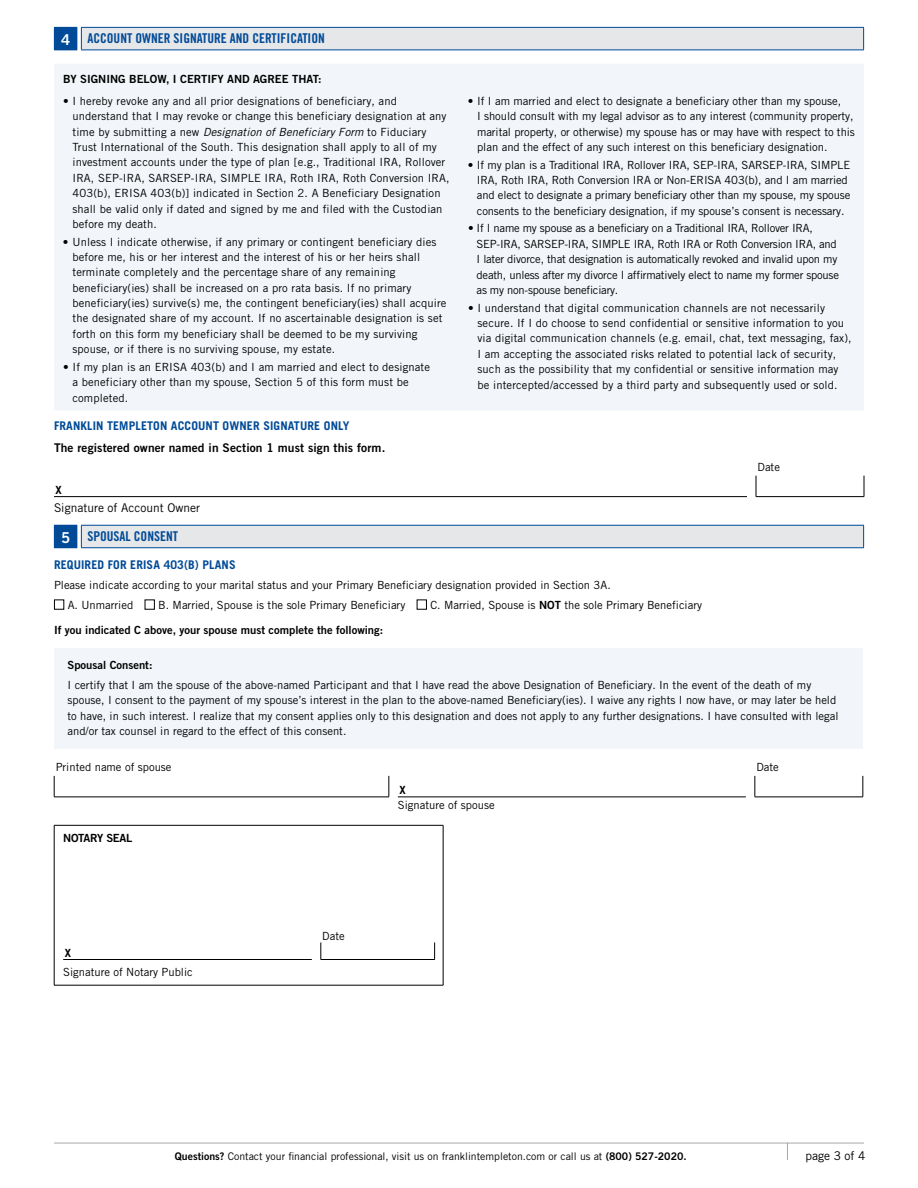
<style>
.page{position:relative;width:918px;height:1188px;background:#fff}
.page>*{position:absolute;margin:0;border:0;box-sizing:border-box;transform-origin:0 0}
.t1{font:13.5px "Trade Gothic LT Pro Bd Cn 20";color:#004a98}
.t2{font:700 12px "Trade Gothic LT Pro";letter-spacing:.01em;color:#004a98}
.t3{font:12px "Trade Gothic LT Pro Bd 2";letter-spacing:.01em;color:#000}
.t4{font:12px "Trade Gothic LT Pro";color:#000}
.t5{font:11.25px/15.5px "Trade Gothic LT Pro";color:#000}
.t6{font:11.25px/15.5px "Trade Gothic LT Pro";letter-spacing:-.02em;color:#000}
.t7{font:11.25px "Trade Gothic LT Pro Bd 2";color:#000}
.t8{font:11.25px "Trade Gothic LT Pro Bd 2";letter-spacing:-.025em;color:#000}
.t9{font:10.5px "Trade Gothic LT Pro";color:#000}
.s1{font-family:"Trade Gothic LT Pro Bd 2";font-size:15px;color:#fff}
.s2{font-style:italic}
.s3{font-family:"Trade Gothic LT Pro Bd 2"}
</style>
<div class="page">
<hr style="left:54px;top:1143px;width:810px;height:1px;background:#a7a9ac">
<svg style="left:787px;top:1144px;width:1px;height:16px"></svg>
<div style="left:81px;top:27px;width:783px;height:23px;background:#e6e7e8"></div>
<svg style="left:54px;top:27px;width:28px;height:24px"></svg>
<hr style="left:81px;top:27px;width:783px;height:1px;background:#004a98">
<svg style="left:863px;top:28px;width:1px;height:22px"></svg>
<hr style="left:81px;top:50px;width:783px;height:1px;background:#004a98">
<div style="left:54px;top:64px;width:810px;height:346px;background:#f2f6fa"></div>
<hr style="left:54px;top:496px;width:693px;height:1px;background:#000">
<svg style="left:756px;top:476px;width:1px;height:20px"></svg>
<svg style="left:864px;top:476px;width:1px;height:20px"></svg>
<hr style="left:756px;top:496px;width:108px;height:1px;background:#000">
<div style="left:81px;top:525px;width:783px;height:23px;background:#e6e7e8"></div>
<svg style="left:54px;top:525px;width:28px;height:23px"></svg>
<hr style="left:81px;top:525px;width:783px;height:1px;background:#004a98">
<svg style="left:863px;top:526px;width:1px;height:21px"></svg>
<hr style="left:81px;top:547px;width:783px;height:1px;background:#004a98">
<div style="left:54px;top:648px;width:808px;height:101px;background:#f2f6fa"></div>
<hr style="left:398px;top:797px;width:348px;height:1px;background:#000">
<svg style="left:54px;top:776px;width:1px;height:21px"></svg>
<svg style="left:389px;top:776px;width:1px;height:21px"></svg>
<hr style="left:54px;top:797px;width:335px;height:1px;background:#000">
<svg style="left:755px;top:776px;width:1px;height:21px"></svg>
<svg style="left:863px;top:776px;width:1px;height:21px"></svg>
<hr style="left:755px;top:797px;width:108px;height:1px;background:#000">
<hr style="left:54px;top:825px;width:389px;height:1px;background:#000">
<hr style="left:54px;top:826px;width:1px;height:159px;background:#000">
<hr style="left:443px;top:826px;width:1px;height:159px;background:#000">
<hr style="left:54px;top:985px;width:389px;height:1px;background:#000">
<hr style="left:63px;top:959px;width:249px;height:1px;background:#000">
<svg style="left:321px;top:942px;width:1px;height:17px"></svg>
<svg style="left:434px;top:942px;width:1px;height:17px"></svg>
<hr style="left:321px;top:959px;width:114px;height:1px;background:#000">
<p class="t1" style="left:61px;top:30px;width:265px"><span class="s1">4</span> ACCOUNT OWNER SIGNATURE AND CERTIFICATION</p>
<p class="t7" style="left:63px;top:72px;width:260px">BY SIGNING BELOW, I CERTIFY AND AGREE THAT:</p>
<p class="t5" style="left:73px;top:93px;width:379px;text-indent:-10px">• I hereby revoke any and all prior designations of beneficiary, and understand that I may revoke or change this beneficiary designation at any time by submitting a new <span class="s2">Designation of Beneficiary Form</span> to Fiduciary Trust International of the South. This designation shall apply to all of my investment accounts under the type of plan [e.g., Traditional IRA, Rollover IRA, SEP-IRA, SARSEP-IRA, SIMPLE IRA, Roth IRA, Roth Conversion IRA, 403(b), ERISA 403(b)] indicated in Section 2. A Beneficiary Designation shall be valid only if dated and signed by me and filed with the Custodian before my death.</p>
<p class="t5" style="left:73px;top:234px;width:376px;text-indent:-10px">• Unless I indicate otherwise, if any primary or contingent beneficiary dies before me, his or her interest and the interest of his or her heirs shall terminate completely and the percentage share of any remaining beneficiary(ies) shall be increased on a pro rata basis. If no primary beneficiary(ies) survive(s) me, the contingent beneficiary(ies) shall acquire the designated share of my account. If no ascertainable designation is set forth on this form my beneficiary shall be deemed to be my surviving spouse, or if there is no surviving spouse, my estate.</p>
<p class="t5" style="left:73px;top:359px;width:359px;text-indent:-10px">• If my plan is an ERISA 403(b) and I am married and elect to designate a beneficiary other than my spouse, Section 5 of this form must be completed.</p>
<p class="t2" style="left:54px;top:418px;width:297px">FRANKLIN TEMPLETON ACCOUNT OWNER SIGNATURE ONLY</p>
<p class="t3" style="left:54px;top:441px;width:333px">The registered owner named in Section 1 must sign this form.</p>
<p class="t5" style="left:477px;top:93px;width:379px;text-indent:-9px">• If I am married and elect to designate a beneficiary other than my spouse,<br>I should consult with my legal advisor as to any interest (community property, marital property, or otherwise) my spouse has or may have with respect to this plan and the effect of any such interest on this beneficiary designation.</p>
<p class="t5" style="left:477px;top:157px;width:375px;text-indent:-9px">• If my plan is a Traditional IRA, Rollover IRA, SEP-IRA, SARSEP-IRA, SIMPLE IRA, Roth IRA, Roth Conversion IRA or Non-ERISA 403(b), and I am married and elect to designate a primary beneficiary other than my spouse, my spouse consents to the beneficiary designation, if my spouse’s consent is necessary.</p>
<p class="t6" style="left:477px;top:221px;width:364px;text-indent:-9px">• If I name my spouse as a beneficiary on a Traditional IRA, Rollover IRA, SEP-IRA, SARSEP-IRA, SIMPLE IRA, Roth IRA or Roth Conversion IRA, and I later divorce, that designation is automatically revoked and invalid upon my death, unless after my divorce I affirmatively elect to name my former spouse as my non-spouse beneficiary.</p>
<p class="t5" style="left:478px;top:300px;width:376px;text-indent:-10px">• I understand that digital communication channels are not necessarily secure. If I do choose to send confidential or sensitive information to you via digital communication channels (e.g. email, chat, text messaging, fax), I am accepting the associated risks related to potential lack of security, such as the possibility that my confidential or sensitive information may be intercepted/accessed by a third party and subsequently used or sold.</p>
<p class="t5" style="left:758px;top:459px;width:24px">Date</p>
<p class="t7" style="left:56px;top:483px;width:8px">X</p>
<p class="t4" style="left:54px;top:500px;width:148px">Signature of Account Owner</p>
<p class="t1" style="left:61px;top:528px;width:119px"><span class="s1">5</span> SPOUSAL CONSENT</p>
<p class="t2" style="left:54px;top:558px;width:183px">REQUIRED FOR ERISA 403(B) PLANS</p>
<p class="t5" style="left:54px;top:577px;width:558px">Please indicate according to your marital status and your Primary Beneficiary designation provided in Section 3A.</p>
<p class="t5" style="left:54px;top:597px;width:650px">■ A. Unmarried ■ B. Married, Spouse is the sole Primary Beneficiary ■ C. Married, Spouse is <span class="s3">NOT</span> the sole Primary Beneficiary</p>
<p class="t7" style="left:54px;top:623px;width:331px">If you indicated C above, your spouse must complete the following:</p>
<p class="t7" style="left:68px;top:658px;width:86px">Spousal Consent:</p>
<p class="t5" style="left:68px;top:677px;width:773px">I certify that I am the spouse of the above-named Participant and that I have read the above Designation of Beneficiary. In the event of the death of my spouse, I consent to the payment of my spouse’s interest in the plan to the above-named Beneficiary(ies). I waive any rights I now have, or may later be held to have, in such interest. I realize that my consent applies only to this designation and does not apply to any further designations. I have consulted with legal and/or tax counsel in regard to the effect of this consent.</p>
<p class="t5" style="left:56px;top:760px;width:117px">Printed name of spouse</p>
<p class="t5" style="left:756px;top:760px;width:24px">Date</p>
<p class="t7" style="left:399px;top:783px;width:8px">X</p>
<p class="t5" style="left:398px;top:797px;width:98px">Signature of spouse</p>
<p class="t8" style="left:63px;top:831px;width:71px">NOTARY SEAL</p>
<p class="t7" style="left:65px;top:946px;width:8px">X</p>
<p class="t5" style="left:63px;top:964px;width:131px">Signature of Notary Public</p>
<p class="t5" style="left:322px;top:928px;width:24px">Date</p>
<p class="t9" style="left:175px;top:1150px;width:513px"><span class="s3">Questions?</span> Contact your financial professional, visit us on franklintempleton.com or call us at <span class="s3">(800) 527-2020.</span></p>
<p class="t4" style="left:805px;top:1148px;width:62px">page 3 of 4</p>
</div>
